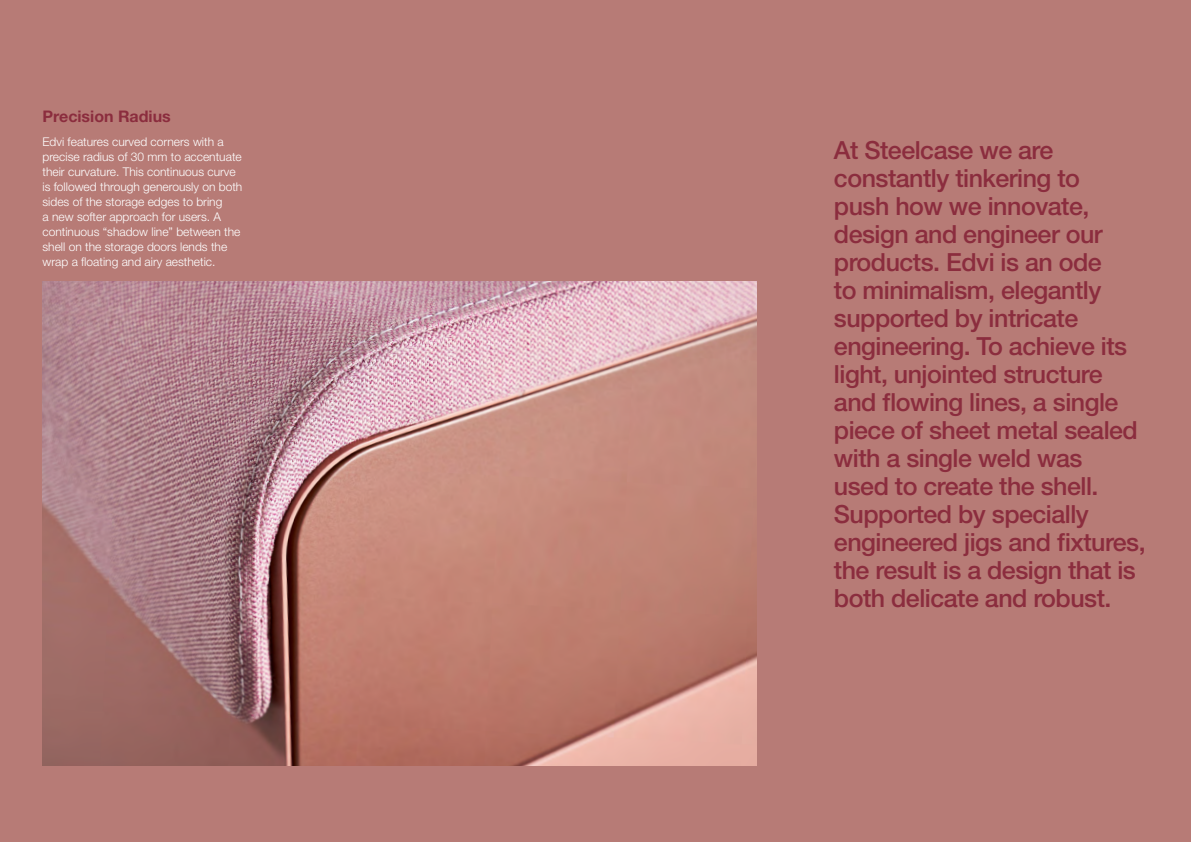
<style>
.page{position:relative;width:1191px;height:842px;background:#b77b76}
.page>*{position:absolute;margin:0;border:0;box-sizing:border-box;transform-origin:0 0}
.t1{font:500 25px/28px "Helvetica Neue LT Pro";letter-spacing:-.02em;color:#8b2d3e}
.t2{font:700 16px "Helvetica Neue LT Pro";color:#8b2d3e}
.t3{font:300 12px/15px "Helvetica Neue LT Pro";color:#fff}
</style>
<div class="page">
<img style="left:42px;top:281px;width:714px;height:484px">
<p class="t2" style="left:43px;top:107px;width:130px">Precision Radius</p>
<p class="t3" style="left:43px;top:134px;width:201px">Edvi features curved corners with a precise radius of 30 mm to accentuate their curvature. This continuous curve is followed through generously on both sides of the storage edges to bring<br>a new softer approach for users. A continuous “shadow line” between the shell on the storage doors lends the wrap a floating and airy aesthetic.</p>
<p class="t1" style="left:834px;top:135px;width:313px">At Steelcase we are constantly tinkering to<br>push how we innovate, design and engineer our products. Edvi is an ode<br>to minimalism, elegantly supported by intricate engineering. To achieve its light, unjointed structure and flowing lines, a single piece of sheet metal sealed with a single weld was<br>used to create the shell.<br>Supported by specially engineered jigs and fixtures, the result is a design that is both delicate and robust.</p>
</div>
